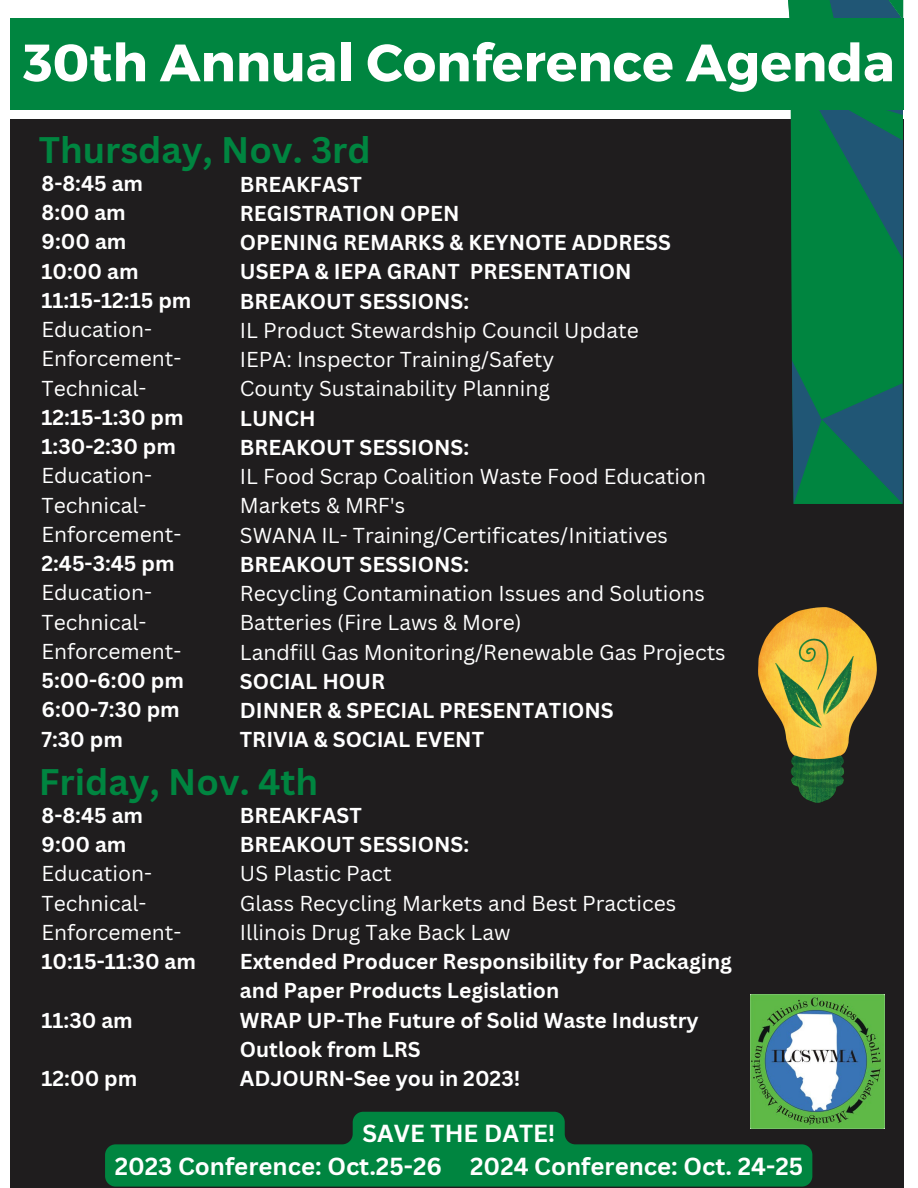
<style>
.page{position:relative;width:918px;height:1188px;background:#fff}
.page>*{position:absolute;margin:0;border:0;box-sizing:border-box;transform-origin:0 0}
.t1{font:700 52.5px "Montserrat";color:#fff}
.t2{font:700 36px "Canva Sans";color:#008540}
.t3{font:700 24px/32.7px "Canva Sans";color:#fff;text-align:center}
.t4{font:700 21px/29.2px "Canva Sans";color:#fff}
.t5{font:21px/29.2px "Canva Sans";color:#fff}
</style>
<div class="page">
<div style="left:11px;top:119px;width:893px;height:1069px;background:#1f1d1e"></div>
<svg style="left:787px;top:0;width:116px;height:504px"></svg>
<div style="left:11px;top:19px;width:893px;height:91px;background:#008540"></div>
<img style="left:751px;top:995px;width:133px;height:134px">
<img style="left:758px;top:608px;width:118px;height:195px">
<svg style="left:105px;top:1112px;width:707px;height:75px;fill:#008540"></svg>
<h1 class="t1" style="left:23px;top:28px;width:873px">30th Annual Conference Agenda</h1>
<h2 class="t2" style="left:39px;top:124px;width:333px">Thursday, Nov. 3rd</h2>
<p class="t4" style="left:41px;top:168px;width:151px">8-8:45 am<br>8:00 am<br>9:00 am<br>10:00 am<br>11:15-12:15 pm</p>
<p class="t5" style="left:41px;top:314px;width:142px">Education-<br>Enforcement-<br>Technical-</p>
<p class="t4" style="left:41px;top:402px;width:144px">12:15-1:30 pm<br>1:30-2:30 pm</p>
<p class="t5" style="left:41px;top:460px;width:142px">Education-<br>Technical-<br>Enforcement-</p>
<p class="t4" style="left:41px;top:548px;width:135px">2:45-3:45 pm</p>
<p class="t5" style="left:41px;top:577px;width:142px">Education-<br>Technical-<br>Enforcement-</p>
<p class="t4" style="left:41px;top:665px;width:144px">5:00-6:00 pm<br>6:00-7:30 pm<br>7:30 pm</p>
<p class="t4" style="left:240px;top:169px;width:433px">BREAKFAST<br>REGISTRATION OPEN<br>OPENING REMARKS &amp; KEYNOTE ADDRESS<br>USEPA &amp; IEPA GRANT PRESENTATION<br>BREAKOUT SESSIONS:</p>
<p class="t5" style="left:240px;top:315px;width:400px">IL Product Stewardship Council Update<br>IEPA: Inspector Training/Safety<br>County Sustainability Planning</p>
<p class="t4" style="left:240px;top:403px;width:231px">LUNCH<br>BREAKOUT SESSIONS:</p>
<p class="t5" style="left:240px;top:461px;width:468px">IL Food Scrap Coalition Waste Food Education<br>Markets &amp; MRF's<br>SWANA IL- Training/Certificates/Initiatives</p>
<p class="t4" style="left:240px;top:549px;width:231px">BREAKOUT SESSIONS:</p>
<p class="t5" style="left:240px;top:578px;width:487px">Recycling Contamination Issues and Solutions<br>Batteries (Fire Laws &amp; More)<br>Landfill Gas Monitoring/Renewable Gas Projects</p>
<p class="t4" style="left:240px;top:666px;width:375px">SOCIAL HOUR<br>DINNER &amp; SPECIAL PRESENTATIONS<br>TRIVIA &amp; SOCIAL EVENT</p>
<h2 class="t2" style="left:39px;top:756px;width:281px">Friday, Nov. 4th</h2>
<p class="t4" style="left:41px;top:800px;width:103px">8-8:45 am<br>9:00 am</p>
<p class="t5" style="left:41px;top:858px;width:142px">Education-<br>Technical-<br>Enforcement-</p>
<p class="t4" style="left:41px;top:946px;width:156px">10:15-11:30 am</p>
<p class="t4" style="left:41px;top:1005px;width:93px">11:30 am</p>
<p class="t4" style="left:41px;top:1063px;width:97px">12:00 pm</p>
<p class="t4" style="left:240px;top:800px;width:231px">BREAKFAST<br>BREAKOUT SESSIONS:</p>
<p class="t5" style="left:240px;top:858px;width:438px">US Plastic Pact<br>Glass Recycling Markets and Best Practices<br>Illinois Drug Take Back Law</p>
<p class="t4" style="left:240px;top:946px;width:494px">Extended Producer Responsibility for Packaging and Paper Products Legislation<br>WRAP UP-The Future of Solid Waste Industry Outlook from LRS<br>ADJOURN-See you in 2023!</p>
<p class="t3" style="left:115px;top:1117px;width:690px">SAVE THE DATE!<br>2023 Conference: Oct.25-26 2024 Conference: Oct. 24-25</p>
</div>
